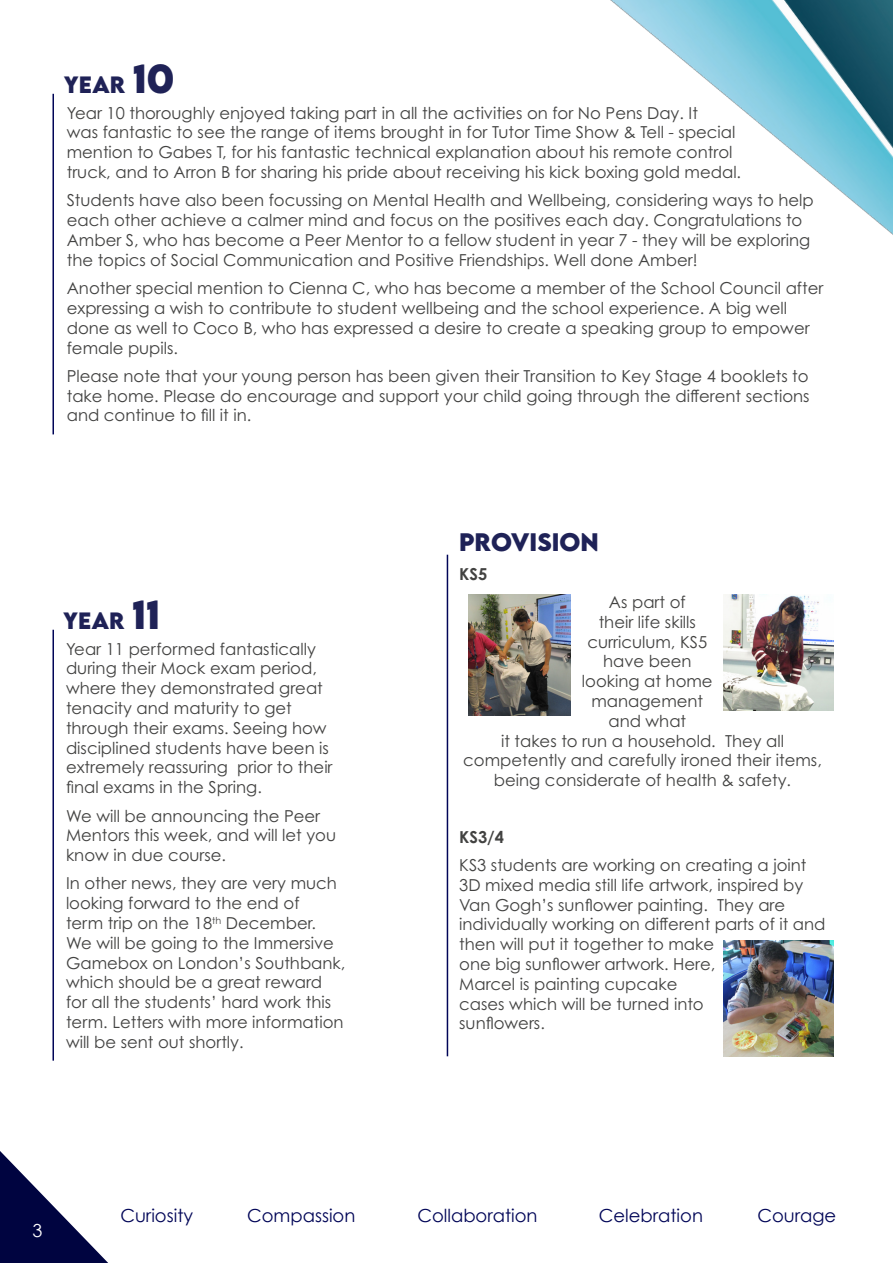
<style>
.page{position:relative;width:893px;height:1263px;background:#fff}
.page>*{position:absolute;margin:0;border:0;box-sizing:border-box;transform-origin:0 0}
.t1{font:700 22.5px "LEMONMILK";color:#1f2257}
.t2{font:700 21px "LEMONMILK";color:#1f2257}
.t3{font:18px "Century Gothic";color:#000557}
.t4{font:18px "Century Gothic";color:#fff}
.t5{font:16.5px/19.8px "Century Gothic Pro";color:#424241}
.t6{font:700 16.5px "Century Gothic Pro";color:#424241}
.s1{font-size:36px}
</style>
<div class="page">
<svg style="left:0;top:1151px;width:108px;height:112px"></svg>
<img style="left:610px;top:0;width:283px;height:235px">
<hr style="left:52px;top:94px;width:2px;height:340px;background:#000557">
<hr style="left:52px;top:630px;width:2px;height:431px;background:#000557">
<hr style="left:447px;top:555px;width:1px;height:501px;background:#000557">
<img style="left:724px;top:940px;width:110px;height:116px">
<img style="left:468px;top:595px;width:103px;height:120px">
<img style="left:724px;top:595px;width:110px;height:116px">
<p class="t2" style="left:64px;top:70px;width:112px">YEAR <span class="s1">10</span></p>
<p class="t5" style="left:67px;top:103px;width:676px">Year 10 thoroughly enjoyed taking part in all the activities on for No Pens Day. It<br>was fantastic to see the range of items brought in for Tutor Time Show &amp; Tell - special mention to Gabes T, for his fantastic technical explanation about his remote control truck, and to Arron B for sharing his pride about receiving his kick boxing gold medal.</p>
<p class="t5" style="left:67px;top:190px;width:749px">Students have also been focussing on Mental Health and Wellbeing, considering ways to help each other achieve a calmer mind and focus on the positives each day. Congratulations to Amber S, who has become a Peer Mentor to a fellow student in year 7 - they will be exploring the topics of Social Communication and Positive Friendships. Well done Amber!</p>
<p class="t5" style="left:67px;top:278px;width:758px">Another special mention to Cienna C, who has become a member of the School Council after expressing a wish to contribute to student wellbeing and the school experience. A big well done as well to Coco B, who has expressed a desire to create a speaking group to empower female pupils.</p>
<p class="t5" style="left:67px;top:366px;width:744px;text-align:justify">Please note that your young person has been given their Transition to Key Stage 4 booklets to take home. Please do encourage and support your child going through the different sections and continue to fill it in.</p>
<p class="t2" style="left:63px;top:606px;width:98px">YEAR <span class="s1">11</span></p>
<p class="t5" style="left:66px;top:639px;width:268px">Year 11 performed fantastically during their Mock exam period, where they demonstrated great tenacity and maturity to get through their exams. Seeing how disciplined students have been is extremely reassuring prior to their final exams in the Spring.</p>
<p class="t5" style="left:66px;top:805px;width:272px">We will be announcing the Peer<br>Mentors this week, and will let you know in due course.</p>
<p class="t5" style="left:66px;top:873px;width:281px">In other news, they are very much looking forward to the end of<br>term trip on the 18<sup>th</sup> December.<br>We will be going to the Immersive<br>Gamebox on London’s Southbank, which should be a great reward for all the students’ hard work this term. Letters with more information will be sent out shortly.</p>
<h1 class="t1" style="left:459px;top:527px;width:141px">PROVISION</h1>
<p class="t6" style="left:459px;top:563px;width:30px">KS5</p>
<p class="t5" style="left:463px;top:592px;width:360px;text-align:center">As part of<br>their life skills<br>curriculum, KS5<br>have been<br>looking at home<br>management<br>and what<br>it takes to run a household. They all competently and carefully ironed their items, being considerate of health &amp; safety.</p>
<p class="t6" style="left:459px;top:826px;width:46px">KS3/4</p>
<p class="t5" style="left:459px;top:855px;width:368px">KS3 students are working on creating a joint 3D mixed media still life artwork, inspired by Van Gogh’s sunflower painting. They are individually working on different parts of it and then will put it together to make<br>one big sunflower artwork. Here,<br>Marcel is painting cupcake<br>cases which will be turned into<br>sunflowers.</p>
<p class="t4" style="left:33px;top:1218px;width:11px">3</p>
<p class="t3" style="left:120px;top:1203px;width:74px">Curiosity</p>
<p class="t3" style="left:247px;top:1203px;width:110px">Compassion</p>
<p class="t3" style="left:417px;top:1203px;width:122px">Collaboration</p>
<p class="t3" style="left:599px;top:1203px;width:106px">Celebration</p>
<p class="t3" style="left:757px;top:1203px;width:80px">Courage</p>
</div>
